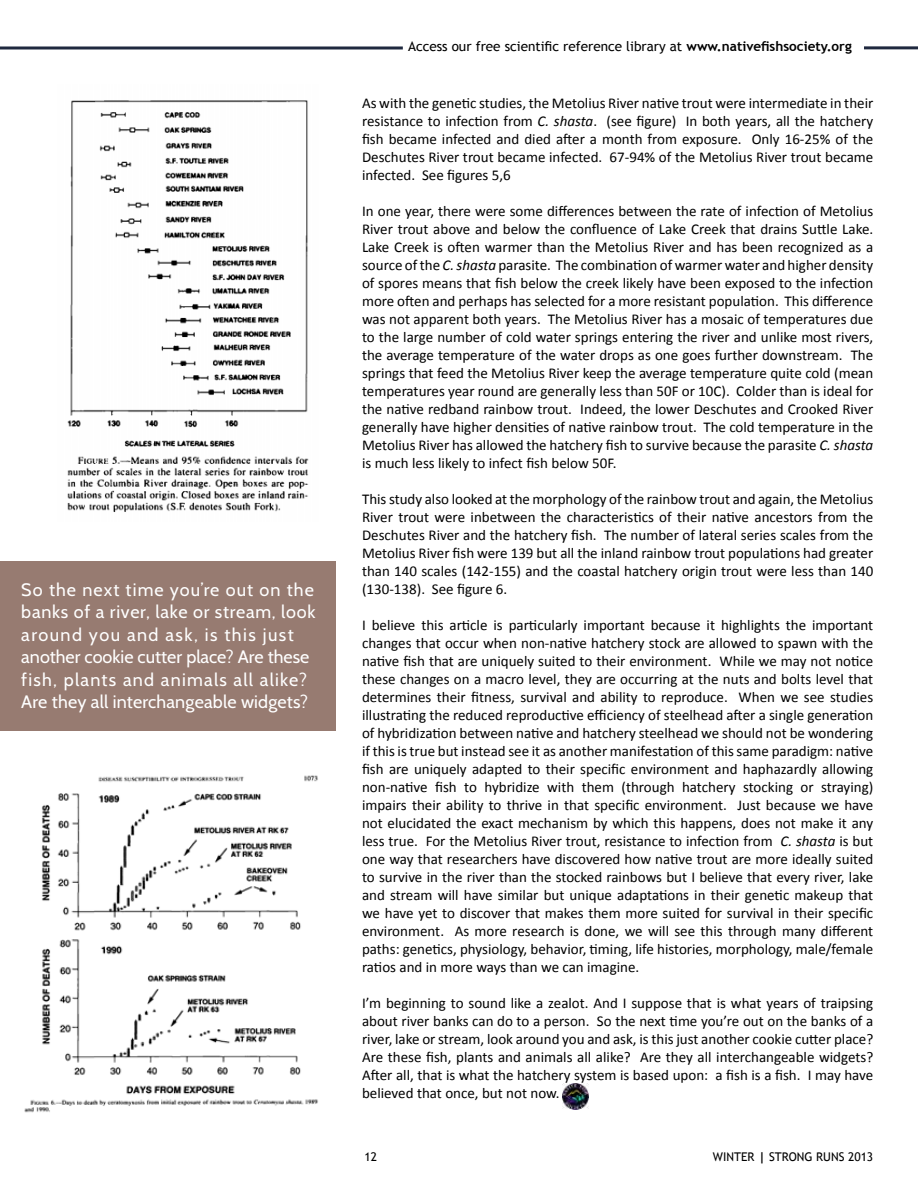
<style>
.page{position:relative;width:918px;height:1188px;background:#fff}
.page>*{position:absolute;margin:0;border:0;box-sizing:border-box;transform-origin:0 0}
.t1{font:18px/22.5px "Cabin";letter-spacing:.04em;color:#fff}
.t2{font:15px/18px "Calibri";color:#000;text-align:justify}
.t3{font:13.5px "Trebuchet MS";color:#000}
.t4{font:12px "Trebuchet MS";color:#000}
.s1{font-weight:700}
.s2{font-style:italic}
</style>
<div class="page">
<div style="left:0;top:562px;width:336px;height:169px;background:#977b71"></div>
<img style="left:563px;top:1084px;width:25px;height:26px">
<img style="left:67px;top:100px;width:242px;height:412px">
<img style="left:24px;top:775px;width:294px;height:338px">
<hr style="left:0;top:46px;width:403px;height:3px;background:#1f293f">
<hr style="left:864px;top:46px;width:54px;height:3px;background:#1f293f">
<p class="t1" style="left:21px;top:578px;width:296px">So the next time you’re out on the banks of a river, lake or stream, look around you and ask, is this just another cookie cutter place? Are these fish, plants and animals all alike?<br>Are they all interchangeable widgets?</p>
<p class="t3" style="left:408px;top:38px;width:445px">Access our free scientific reference library at <span class="s1">www.nativefishsociety.org</span></p>
<p class="t2" style="left:362px;top:94px;width:513px">As with the genetic studies, the Metolius River native trout were intermediate in their resistance to infection from <span class="s2">C. shasta</span>. (see figure) In both years, all the hatchery fish became infected and died after a month from exposure. Only 16-25% of the Deschutes River trout became infected. 67-94% of the Metolius River trout became infected. See figures 5,6</p>
<p class="t2" style="left:362px;top:202px;width:513px">In one year, there were some differences between the rate of infection of Metolius River trout above and below the confluence of Lake Creek that drains Suttle Lake.<br>Lake Creek is often warmer than the Metolius River and has been recognized as a source of the <span class="s2">C. shasta</span> parasite. The combination of warmer water and higher density of spores means that fish below the creek likely have been exposed to the infection more often and perhaps has selected for a more resistant population. This difference was not apparent both years. The Metolius River has a mosaic of temperatures due to the large number of cold water springs entering the river and unlike most rivers, the average temperature of the water drops as one goes further downstream. The springs that feed the Metolius River keep the average temperature quite cold (mean temperatures year round are generally less than 50F or 10C). Colder than is ideal for the native redband rainbow trout. Indeed, the lower Deschutes and Crooked River generally have higher densities of native rainbow trout. The cold temperature in the Metolius River has allowed the hatchery fish to survive because the parasite <span class="s2">C. shasta </span>is much less likely to infect fish below 50F.</p>
<p class="t2" style="left:362px;top:490px;width:513px">This study also looked at the morphology of the rainbow trout and again, the Metolius River trout were inbetween the characteristics of their native ancestors from the Deschutes River and the hatchery fish. The number of lateral series scales from the Metolius River fish were 139 but all the inland rainbow trout populations had greater than 140 scales (142-155) and the coastal hatchery origin trout were less than 140 (130-138). See figure 6.</p>
<p class="t2" style="left:362px;top:616px;width:513px">I believe this article is particularly important because it highlights the important changes that occur when non-native hatchery stock are allowed to spawn with the native fish that are uniquely suited to their environment. While we may not notice these changes on a macro level, they are occurring at the nuts and bolts level that determines their fitness, survival and ability to reproduce. When we see studies illustrating the reduced reproductive efficiency of steelhead after a single generation of hybridization between native and hatchery steelhead we should not be wondering if this is true but instead see it as another manifestation of this same paradigm: native fish are uniquely adapted to their specific environment and haphazardly allowing non-native fish to hybridize with them (through hatchery stocking or straying) impairs their ability to thrive in that specific environment. Just because we have not elucidated the exact mechanism by which this happens, does not make it any less true. For the Metolius River trout, resistance to infection from <span class="s2">C. shasta</span> is but one way that researchers have discovered how native trout are more ideally suited to survive in the river than the stocked rainbows but I believe that every river, lake and stream will have similar but unique adaptations in their genetic makeup that we have yet to discover that makes them more suited for survival in their specific environment. As more research is done, we will see this through many different paths: genetics, physiology, behavior, timing, life histories, morphology, male/female ratios and in more ways than we can imagine.</p>
<p class="t2" style="left:362px;top:994px;width:513px">I’m beginning to sound like a zealot. And I suppose that is what years of traipsing about river banks can do to a person. So the next time you’re out on the banks of a river, lake or stream, look around you and ask, is this just another cookie cutter place?<br>Are these fish, plants and animals all alike? Are they all interchangeable widgets?<br>After all, that is what the hatchery system is based upon: a fish is a fish. I may have believed that once, but not now.</p>
<p class="t4" style="left:364px;top:1150px;width:14px">12</p>
<p class="t4" style="left:713px;top:1150px;width:162px">WINTER <span class="s1">|</span> STRONG RUNS 2013</p>
</div>
